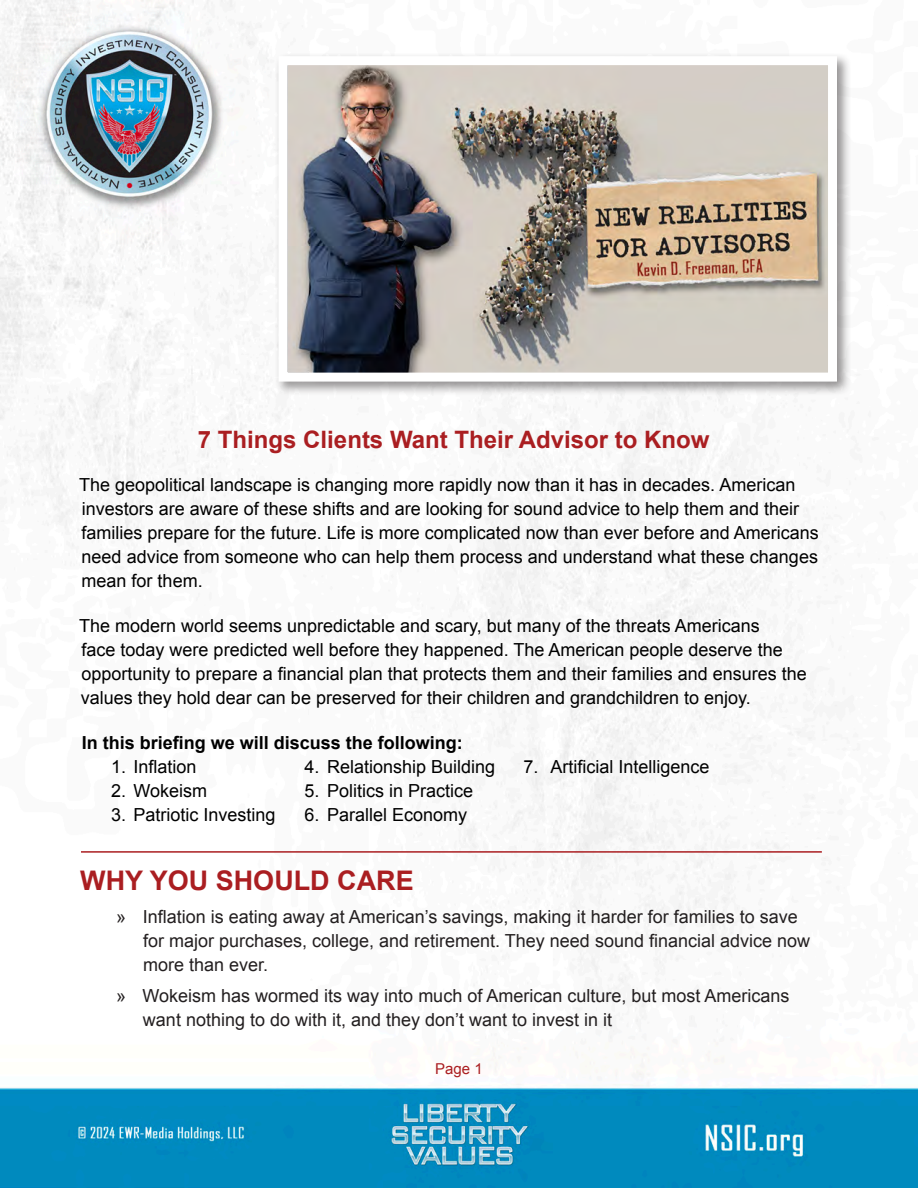
<style>
.page{position:relative;width:918px;height:1188px;background:#fff}
.page>*{position:absolute;margin:0;border:0;box-sizing:border-box;transform-origin:0 0}
.t1{font:700 27px "Arial";color:#aa1e21}
.t2{font:700 24px "Arial";color:#aa1e21}
.t3{font:18px/24px "Arial";color:#000}
.t4{font:18px/24px "Arial";color:#231f20}
.t5{font:700 18px "Arial";color:#000}
.t6{font:15px "Arial";color:#aa1e21}
</style>
<div class="page">
<img style="left:0;top:0;width:918px;height:1188px">
<div style="left:275px;top:52px;width:576px;height:344px;background:#231f20;opacity:.48"></div>
<img style="left:289px;top:66px;width:538px;height:306px">
<div style="left:279px;top:56px;width:558px;height:326px;border:9px solid #fff"></div>
<hr style="left:81px;top:851px;width:741px;height:2px;background:#aa1e21">
<p class="t2" style="left:198px;top:424px;width:513px">7 Things Clients Want Their Advisor to Know</p>
<p class="t3" style="left:79px;top:472px;width:741px">The geopolitical landscape is changing more rapidly now than it has in decades. American investors are aware of these shifts and are looking for sound advice to help them and their families prepare for the future. Life is more complicated now than ever before and Americans need advice from someone who can help them process and understand what these changes mean for them.</p>
<p class="t3" style="left:79px;top:613px;width:729px">The modern world seems unpredictable and scary, but many of the threats Americans<br>face today were predicted well before they happened. The American people deserve the opportunity to prepare a financial plan that protects them and their families and ensures the values they hold dear can be preserved for their children and grandchildren to enjoy.</p>
<p class="t5" style="left:82px;top:730px;width:383px">In this briefing we will discuss the following:</p>
<p class="t3" style="left:111px;top:754px;width:87px">1. Inflation</p>
<p class="t3" style="left:305px;top:754px;width:192px">4. Relationship Building</p>
<p class="t3" style="left:524px;top:754px;width:188px">7. Artificial Intelligence</p>
<p class="t3" style="left:111px;top:778px;width:98px">2. Wokeism</p>
<p class="t3" style="left:305px;top:778px;width:170px">5. Politics in Practice</p>
<p class="t3" style="left:111px;top:802px;width:166px">3. Patriotic Investing</p>
<p class="t3" style="left:305px;top:802px;width:164px">6. Parallel Economy</p>
<p class="t1" style="left:80px;top:863px;width:335px">WHY YOU SHOULD CARE</p>
<p class="t4" style="left:143px;top:905px;width:668px;text-indent:-27px">» Inflation is eating away at American’s savings, making it harder for families to save for major purchases, college, and retirement. They need sound financial advice now more than ever.</p>
<p class="t4" style="left:143px;top:984px;width:648px;text-indent:-27px">» Wokeism has wormed its way into much of American culture, but most Americans want nothing to do with it, and they don’t want to invest in it</p>
<p class="t6" style="left:435px;top:1059px;width:49px">Page 1</p>
</div>
